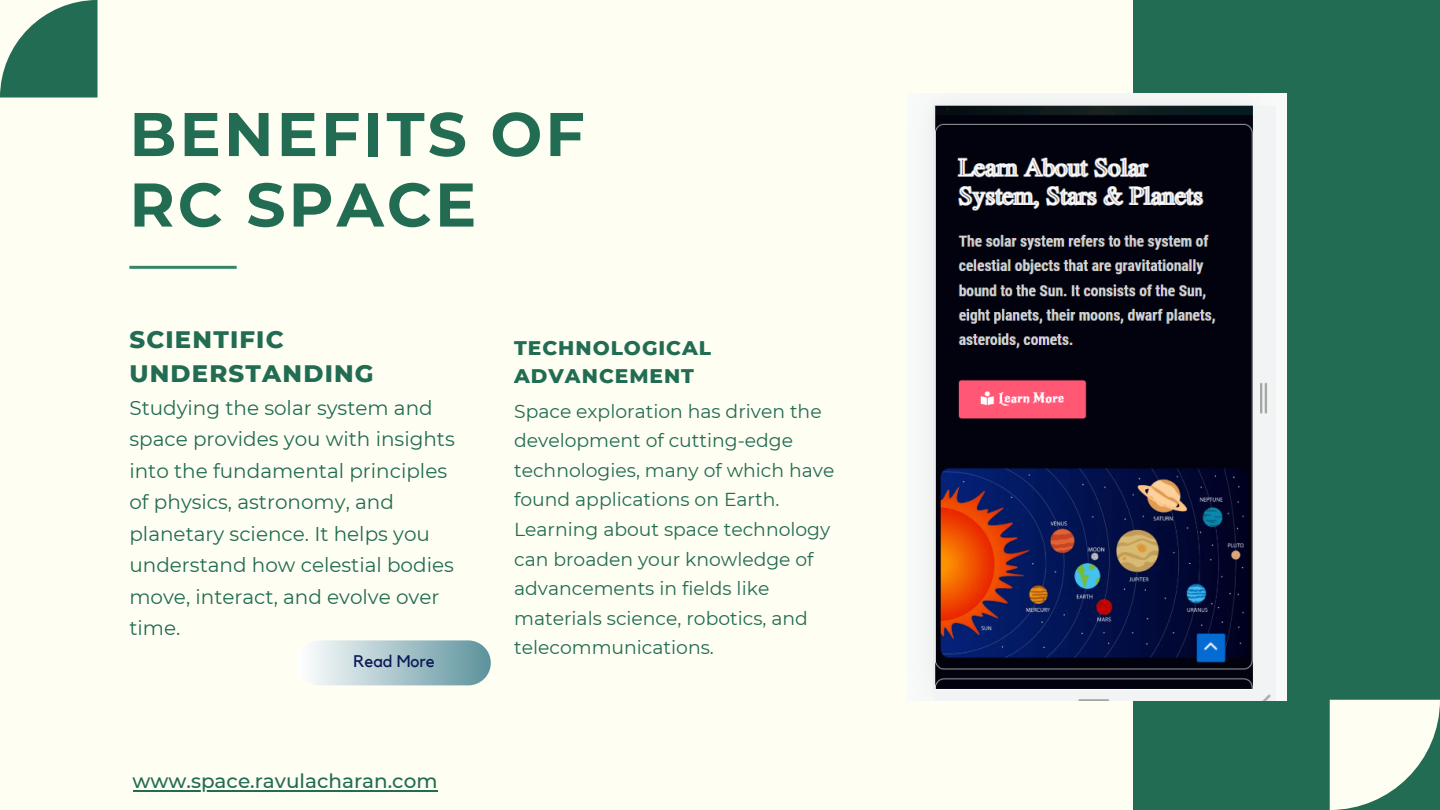
<style>
.page{position:relative;width:1440px;height:810px;background:#fffef2}
.page>*{position:absolute;margin:0;border:0;box-sizing:border-box;transform-origin:0 0}
.t1{font:700 61.6px/70.5px "Montserrat";letter-spacing:.05em;color:#216c53}
.t2{font:800 24.4px/34.1px "Montserrat";letter-spacing:.05em;color:#216c53}
.t3{font:800 20.1px/28.2px "Montserrat";letter-spacing:.05em;color:#216c53}
.t4{font:20px/31.5px "Montserrat";color:#216c53}
.t5{font:500 20px "Montserrat";color:#216c53}
.t6{font:18.8px/29.6px "Montserrat";color:#216c53}
.t7{font:16.8px "Kollektif";color:#0b1956}
</style>
<div class="page">
<div style="left:1133px;top:0;width:307px;height:810px;background:#216c53"></div>
<img style="left:924px;top:93px;width:363px;height:608px">
<hr style="left:129px;top:266px;width:108px;height:3px;background:#33866a">
<svg style="left:0;top:0;width:98px;height:98px"></svg>
<svg style="left:1330px;top:700px;width:110px;height:110px"></svg>
<hr style="left:133px;top:790px;width:304px;height:1px;background:#216c53">
<div style="left:297px;top:640px;width:194px;height:45px;background:linear-gradient(to right,#fefefe,#5f949e);border-radius:23px"></div>
<p class="t1" style="left:129px;top:99px;width:457px">BENEFITS OF<br>RC SPACE</p>
<p class="t2" style="left:129px;top:322px;width:246px">SCIENTIFIC<br>UNDERSTANDING</p>
<p class="t4" style="left:129px;top:392px;width:327px">Studying the solar system and space provides you with insights into the fundamental principles of physics, astronomy, and planetary science. It helps you understand how celestial bodies move, interact, and evolve over time.</p>
<p class="t7" style="left:354px;top:654px;width:83px">Read More</p>
<p class="t5" style="left:133px;top:769px;width:306px">www.space.ravulacharan.com</p>
<p class="t3" style="left:514px;top:334px;width:199px">TECHNOLOGICAL<br>ADVANCEMENT</p>
<p class="t6" style="left:514px;top:396px;width:322px">Space exploration has driven the development of cutting-edge technologies, many of which have found applications on Earth.<br>Learning about space technology can broaden your knowledge of advancements in fields like materials science, robotics, and telecommunications.</p>
</div>
